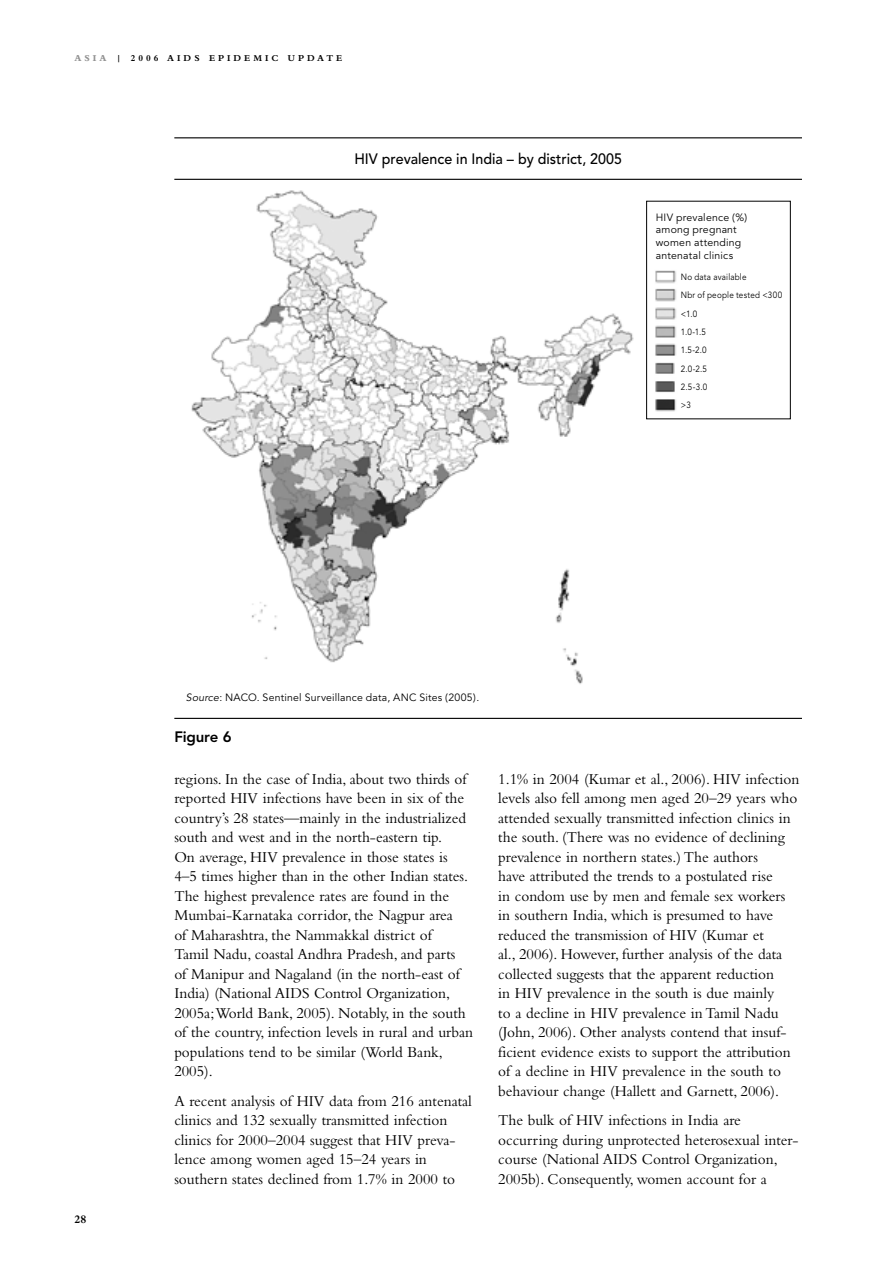
<style>
.page{position:relative;width:893px;height:1263px;background:#fff}
.page>*{position:absolute;margin:0;border:0;box-sizing:border-box;transform-origin:0 0}
.BODY{font:15.75px/19.5px "Bembo";color:#000}
.t1{font:500 15px "Avenir";color:#000;scale:.95 1}
.Figures_text{font:800 15px "Avenir";letter-spacing:-.01em;color:#000}
.t2{font:700 12px "Bembo";color:#000}
.t3{font:10.5px/12.6px "Avenir";letter-spacing:.02em;color:#000}
.t4{font:700 9.3px "Bembo";letter-spacing:.32em;color:#000}
.t5{font:9px/18.3px "Avenir";letter-spacing:.025em;color:#000;scale:.9 1}
.s1{font-weight:800;color:#939393}
.s2{font-style:italic}
</style>
<div class="page">
<img style="left:655px;top:270px;width:21px;height:142px">
<img style="left:191px;top:190px;width:443px;height:494px">
<div style="left:646px;top:201px;width:145px;height:218px;border:1px solid #000"></div>
<hr style="left:174px;top:179px;width:628px;height:1px;background:#000">
<hr style="left:174px;top:718px;width:628px;height:1px;background:#000">
<hr style="left:174px;top:137px;width:628px;height:1px;background:#000">
<p class="t4" style="left:74px;top:53px;width:269px"><span class="s1">ASIA</span> | 2006 AIDS EPIDEMIC UPDATE</p>
<p class="t1" style="left:354px;top:150px;width:283px">HIV prevalence in India – by district, 2005</p>
<p class="t3" style="left:656px;top:211px;width:93px">HIV prevalence (%) among pregnant women attending antenatal clinics</p>
<p class="t5" style="left:681px;top:268px;width:114px">No data available<br>Nbr of people tested &lt;300 &lt;1.0<br>1.0-1.5<br>1.5-2.0<br>2.0-2.5<br>2.5-3.0<br>&gt;3</p>
<p class="t3" style="left:186px;top:692px;width:295px"><span class="s2">Source</span>: NACO. Sentinel Surveillance data, ANC Sites (2005).</p>
<p class="Figures_text" style="left:174px;top:727px;width:59px">Figure 6</p>
<p class="t2" style="left:74px;top:1212px;width:13px">28</p>
<p class="BODY" style="left:174px;top:769px;width:300px">regions. In the case of India, about two thirds of reported HIV infections have been in six of the country’s 28 states—mainly in the industrialized south and west and in the north-eastern tip.<br>On average, HIV prevalence in those states is 4–5 times higher than in the other Indian states.<br>The highest prevalence rates are found in the Mumbai-Karnataka corridor, the Nagpur area<br>of Maharashtra, the Nammakkal district of<br>Tamil Nadu, coastal Andhra Pradesh, and parts<br>of Manipur and Nagaland (in the north-east of India) (National AIDS Control Organization, 2005a; World Bank, 2005). Notably, in the south of the country, infection levels in rural and urban populations tend to be similar (World Bank, 2005).</p>
<p class="BODY" style="left:174px;top:1091px;width:299px">A recent analysis of HIV data from 216 antenatal clinics and 132 sexually transmitted infection clinics for 2000–2004 suggest that HIV preva&shy;lence among women aged 15–24 years in southern states declined from 1.7% in 2000 to</p>
<p class="BODY" style="left:498px;top:769px;width:302px">1.1% in 2004 (Kumar et al., 2006). HIV infection levels also fell among men aged 20–29 years who attended sexually transmitted infection clinics in the south. (There was no evidence of declining prevalence in northern states.) The authors<br>have attributed the trends to a postulated rise<br>in condom use by men and female sex workers in southern India, which is presumed to have reduced the transmission of HIV (Kumar et<br>al., 2006). However, further analysis of the data collected suggests that the apparent reduction<br>in HIV prevalence in the south is due mainly<br>to a decline in HIV prevalence in Tamil Nadu (John, 2006). Other analysts contend that insuf&shy;ficient evidence exists to support the attribution of a decline in HIV prevalence in the south to behaviour change (Hallett and Garnett, 2006).</p>
<p class="BODY" style="left:498px;top:1110px;width:302px">The bulk of HIV infections in India are occurring during unprotected heterosexual inter&shy;course (National AIDS Control Organization, 2005b). Consequently, women account for a</p>
</div>
